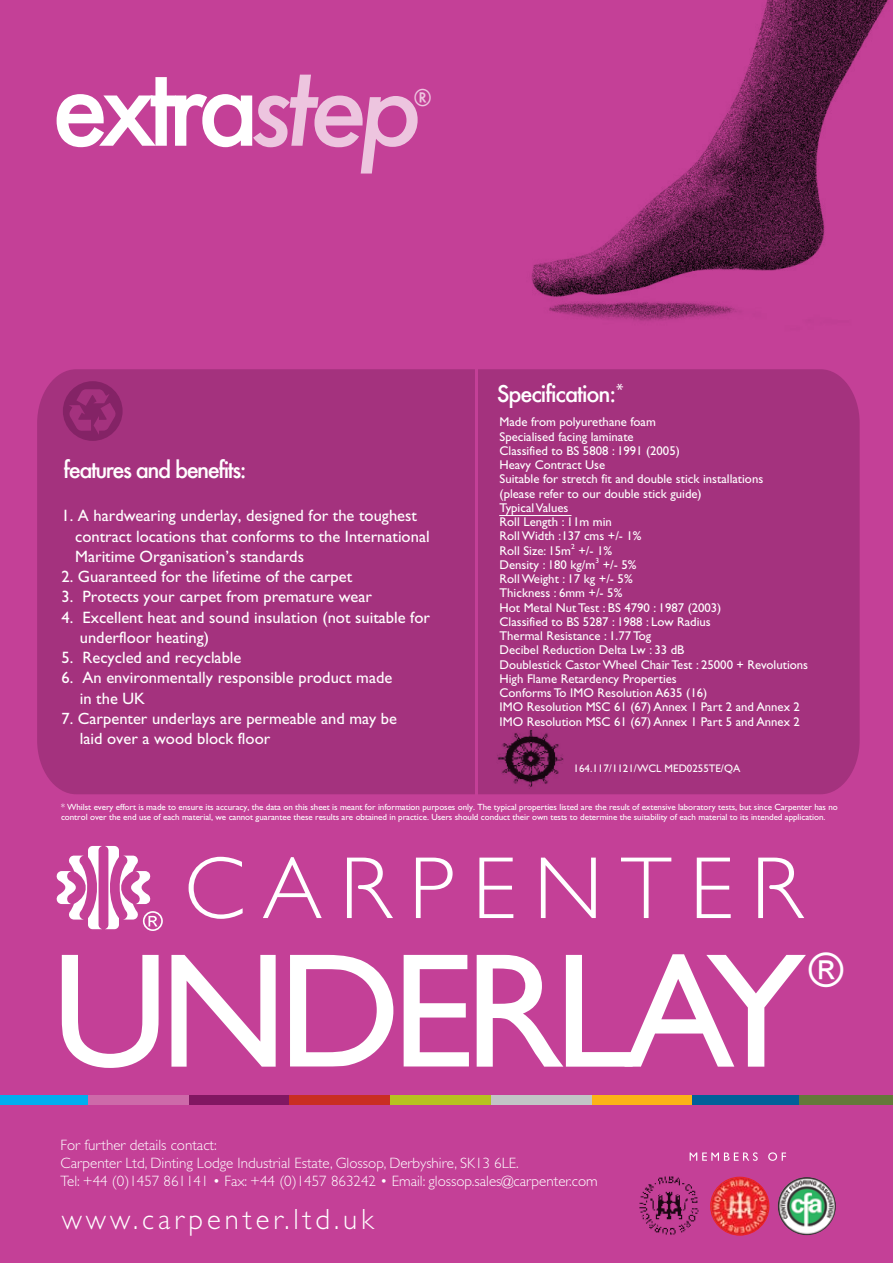
<style>
.page{position:relative;width:893px;height:1263px;background:#c44097}
.page>*{position:absolute;margin:0;border:0;box-sizing:border-box;transform-origin:0 0}
.t1{font:163.8px "Gill Sans";letter-spacing:-.06em;color:#fff}
.t2{font:500 105.6px "Futura";letter-spacing:-.085em;color:#fff}
.t3{font:46.5px "Gill Sans";color:#fff}
.t4{font:300 29.4px "Gill Sans";letter-spacing:.14em;color:#fff}
.t5{font:500 22.5px "Futura";letter-spacing:-.06em;color:#fff}
.t6{font:500 22.5px "Futura";color:rgb(255 255 255/.7);scale:.92 1}
.t7{font:18px "Myriad Pro";color:#fff}
.t8{font:16.5px/20.2px "Gill Sans";color:#fff}
.t9{font:16.35px/20.2px "Gill Sans";color:#fff}
.t10{font:300 15px/18px "Gill Sans";color:#fff}
.t11{font:12.75px/14.2px "Gill Sans";color:#fff}
.t12{font:10.95px "Gill Sans";color:#fff}
.t13{font:9px/10.8px "Gill Sans";letter-spacing:-.005em;color:#fff}
.t14{font:7.5px "Gill Sans";color:#fff}
.s1{font-style:italic;color:rgb(255 255 255/.7)}
</style>
<div class="page">
<div style="left:37px;top:369px;width:823px;height:425px;background:#a4327e"></div>
<hr style="left:475px;top:345px;width:3px;height:468px;background:#c44097">
<img style="left:497px;top:727px;width:68px;height:62px">
<svg style="left:63px;top:381px;width:60px;height:60px;background:#932a71"></svg>
<hr style="left:499px;top:515px;width:72px;height:1px;background:#fff">
<div style="left:0;top:1095px;width:94px;height:10px;background:#00aeef"></div>
<div style="left:88px;top:1095px;width:107px;height:10px;background:#cd6aa9"></div>
<div style="left:189px;top:1095px;width:106px;height:10px;background:#811762"></div>
<div style="left:289px;top:1095px;width:107px;height:10px;background:#c92e23"></div>
<div style="left:390px;top:1095px;width:107px;height:10px;background:#b7c01f"></div>
<div style="left:491px;top:1095px;width:107px;height:10px;background:#c2c4c6"></div>
<div style="left:592px;top:1095px;width:106px;height:10px;background:#fcb316"></div>
<div style="left:692px;top:1095px;width:107px;height:10px;background:#006099"></div>
<div style="left:799px;top:1095px;width:94px;height:10px;background:#647839"></div>
<img style="left:410px;top:0;width:478px;height:412px">
<svg style="left:690px;top:1152px;width:68px;height:9px"></svg>
<svg style="left:768px;top:1152px;width:18px;height:9px"></svg>
<svg style="left:56px;top:846px;width:748px;height:85px"></svg>
<img style="left:778px;top:1177px;width:58px;height:58px;border-radius:29px">
<img style="left:639px;top:1176px;width:60px;height:59px">
<img style="left:711px;top:1177px;width:58px;height:58px;border-radius:29px">
<div style="left:710px;top:1177px;width:59px;height:58px;border:1px solid #ec2026;border-radius:50%"></div>
<h2 class="t2" style="left:52px;top:34px;width:372px">extra<span class="s1">step</span></h2>
<h3 class="t6" style="left:414px;top:82px;width:21px">®</h3>
<h3 class="t5" style="left:63px;top:454px;width:185px">features and benefits:</h3>
<p class="t8" style="left:75px;top:506px;width:356px;text-indent:-14px">1. A hardwearing underlay, designed for the toughest contract locations that conforms to the International<br>Maritime Organisation’s standards</p>
<p class="t8" style="left:61px;top:567px;width:292px">2. Guaranteed for the lifetime of the carpet</p>
<p class="t8" style="left:61px;top:587px;width:312px">3. Protects your carpet from premature wear</p>
<p class="t8" style="left:80px;top:607px;width:352px;text-indent:-18px">4. Excellent heat and sound insulation (not suitable for underfloor heating)</p>
<p class="t8" style="left:61px;top:648px;width:181px">5. Recycled and recyclable</p>
<p class="t8" style="left:80px;top:668px;width:314px;text-indent:-18px">6. An environmentally responsible product made in the UK</p>
<p class="t9" style="left:80px;top:708px;width:319px;text-indent:-18px">7. Carpenter underlays are permeable and may be laid over a wood block floor</p>
<h3 class="t5" style="left:497px;top:378px;width:121px">Specification:</h3>
<h3 class="t7" style="left:616px;top:379px;width:9px">*</h3>
<p class="t11" style="left:500px;top:415px;width:265px">Made from polyurethane foam<br>Specialised facing laminate<br>Classified to BS 5808 : 1991 (2005)<br>Heavy Contract Use<br>Suitable for stretch fit and double stick installations (please refer to our double stick guide)<br>Typical Values<br>Roll Length : 11m min<br>Roll Width :137 cms +/- 1%<br>Roll Size: 15m</p>
<p class="t14" style="left:571px;top:542px;width:5px">2</p>
<p class="t11" style="left:500px;top:543px;width:114px;text-indent:79px">+/- 1%<br>Density : 180 kg/m</p>
<p class="t14" style="left:595px;top:556px;width:5px">3</p>
<p class="t11" style="left:500px;top:557px;width:310px;text-indent:103px">+/- 5%<br>Roll Weight : 17 kg +/- 5%<br>Thickness : 6mm +/- 5%<br>Hot Metal Nut Test : BS 4790 : 1987 (2003)<br>Classified to BS 5287 : 1988 : Low Radius<br>Thermal Resistance : 1.77 Tog<br>Decibel Reduction Delta Lw : 33 dB<br>Doublestick Castor Wheel Chair Test : 25000 + Revolutions High Flame Retardency Properties<br>Conforms To IMO Resolution A635 (16)<br>IMO Resolution MSC 61 (67) Annex 1 Part 2 and Annex 2<br>IMO Resolution MSC 61 (67) Annex 1 Part 5 and Annex 2</p>
<p class="t12" style="left:574px;top:762px;width:168px">164.117/1121/WCL MED0255TE/QA</p>
<p class="t13" style="left:61px;top:801px;width:778px">* Whilst every effort is made to ensure its accuracy, the data on this sheet is meant for information purposes only. The typical properties listed are the result of extensive laboratory tests, but since Carpenter has no control over the end use of each material, we cannot guarantee these results are obtained in practice. Users should conduct their own tests to determine the suitability of each material to its intended application.</p>
<h1 class="t1" style="left:52px;top:915px;width:756px">UNDERLAY</h1>
<h3 class="t3" style="left:809px;top:942px;width:36px">®</h3>
<p class="t10" style="left:61px;top:1136px;width:539px">For further details contact:<br>Carpenter Ltd, Dinting Lodge Industrial Estate, Glossop, Derbyshire, SK13 6LE.<br>Tel: +44 (0)1457 861141 • Fax: +44 (0)1457 863242 • Email: glossop.sales@carpenter.com</p>
<h3 class="t4" style="left:62px;top:1202px;width:313px">www.carpenter.ltd.uk</h3>
</div>
